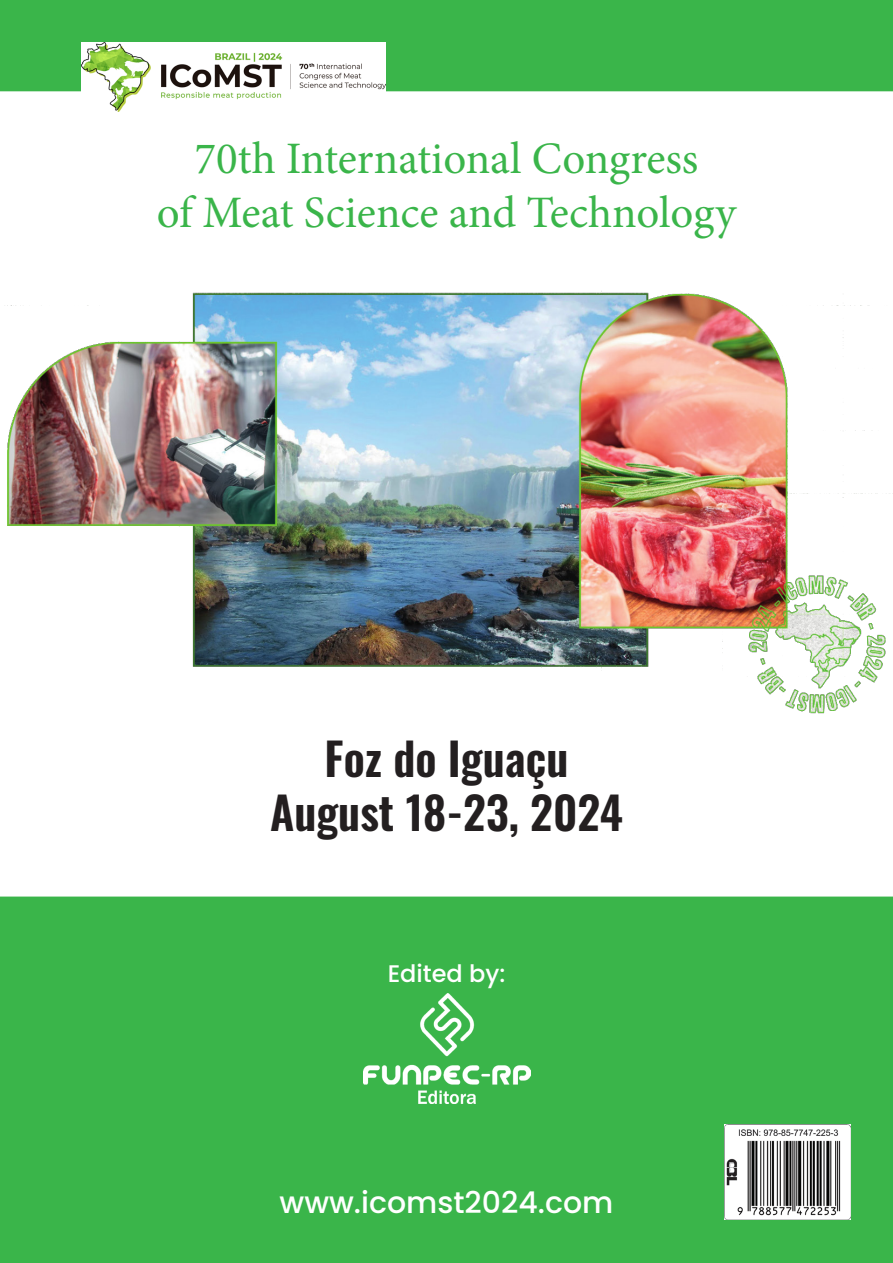
<style>
.page{position:relative;width:893px;height:1263px;background:#fff}
.page>*{position:absolute;margin:0;border:0;box-sizing:border-box;transform-origin:0 0}
.t1{font:45px "Minion Pro";color:#3ab54a}
.t2{font:600 45px "Oswald";color:#231f20}
.t3{font:500 30px "Poppins";color:#fff}
.t4{font:500 24px "Poppins";color:#fff}
</style>
<div class="page">
<div style="left:0;top:897px;width:893px;height:366px;background:#3ab54a"></div>
<div style="left:0;top:896px;width:893px;height:367px;border:2px solid #3ab54a"></div>
<div style="left:0;top:0;width:893px;height:91px;background:#3ab54a"></div>
<img style="left:82px;top:43px;width:304px;height:69px">
<img style="left:4px;top:291px;width:889px;height:423px">
<img style="left:363px;top:993px;width:167px;height:110px">
<img style="left:725px;top:1124px;width:125px;height:95px">
<p class="t1" style="left:195px;top:128px;width:505px">70th International Congress</p>
<p class="t1" style="left:157px;top:182px;width:581px">of Meat Science and Technology</p>
<p class="t2" style="left:325px;top:735px;width:245px">Foz do Iguaçu</p>
<p class="t2" style="left:270px;top:789px;width:354px">August 18-23, 2024</p>
<p class="t4" style="left:388px;top:960px;width:119px">Edited by:</p>
<p class="t3" style="left:280px;top:1185px;width:335px">www.icomst2024.com</p>
</div>
